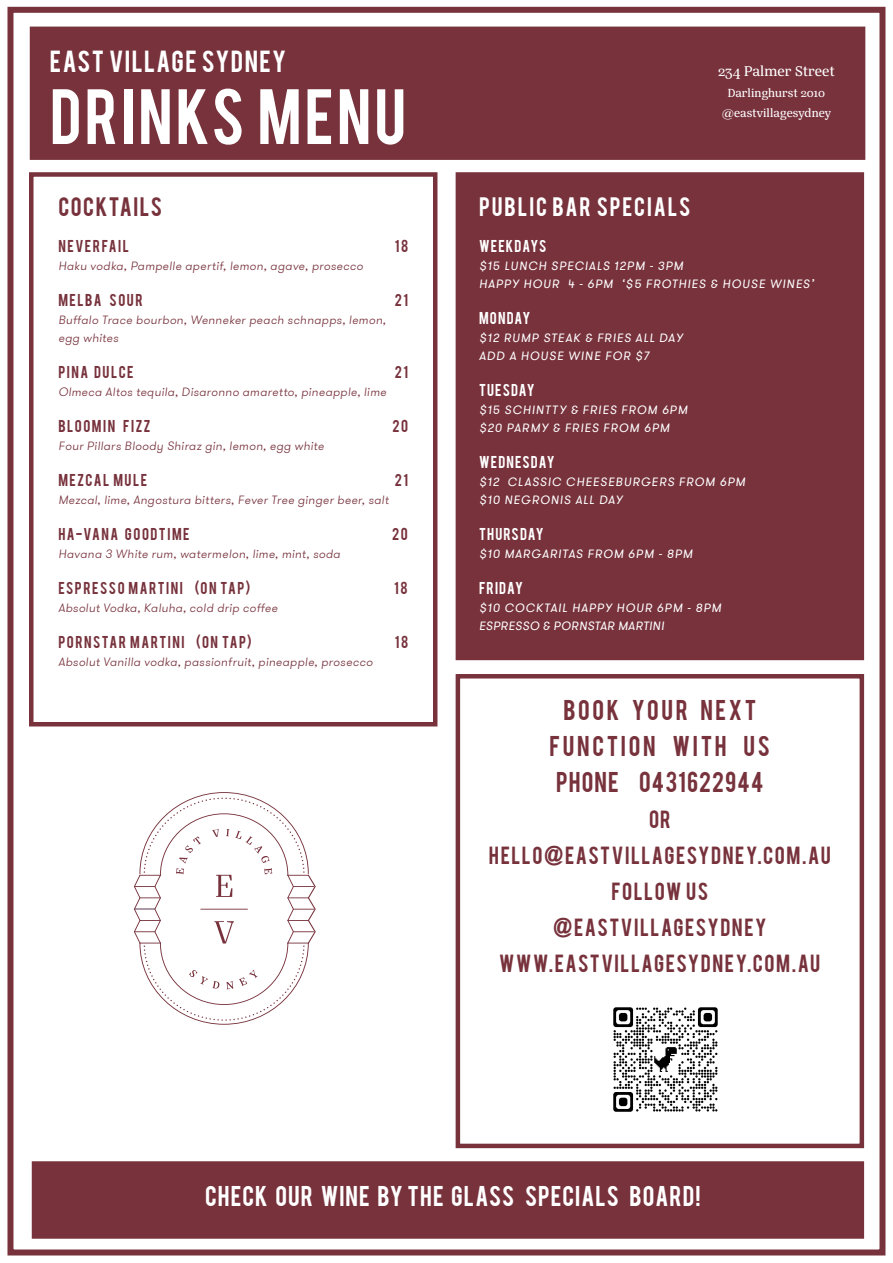
<style>
.page{position:relative;width:893px;height:1263px;background:#fff}
.page>*{position:absolute;margin:0;border:0;box-sizing:border-box;transform-origin:0 0}
.t1{font:61.5px "Bebas";letter-spacing:.05em;color:#fff}
.t2{font:24px "Bebas";letter-spacing:.06em;color:#fff}
.Item_description_2_c{font:22.5px "Bebas";letter-spacing:.05em;color:#fff}
.Item_description_2_c-2{font:22.5px "Bebas";letter-spacing:.12em;color:#77323c}
.Item_description_2_c-3{font:22.5px "Bebas";letter-spacing:.05em;color:#77323c}
.Item_description_2_c-4{font:21px "Bebas";letter-spacing:.09em;color:#fff}
.t3{font:21px "Bebas";letter-spacing:.075em;color:#77323c}
.Item_description_2_c-5{font:19.5px "Bebas";letter-spacing:.08em;color:#77323c}
.t4{font:15.45px "Silva Text";color:#fff}
.Item_description_2_c-6{font:13.5px "Bebas";letter-spacing:.115em;color:#77323c}
.Item_description_2_c-7{font:13.5px "Bebas";letter-spacing:.085em;color:#fff}
.t5{font:12.9px "Silva Text";color:#fff}
.Item_description_2_c-8{font:300 12px/18px "GT Walsheim";color:#77323c}
.Item_description_2_c-9{font:12px "GT Walsheim";color:#fff}
</style>
<div class="page">
<div style="left:7px;top:7px;width:878px;height:1248px;border:6px solid #77323c"></div>
<div style="left:33px;top:30px;width:829px;height:127px;background:#77323c"></div>
<div style="left:30px;top:27px;width:835px;height:133px;border:6px solid #77323c"></div>
<svg style="left:134px;top:792px;width:182px;height:233px"></svg>
<div style="left:32px;top:1161px;width:832px;height:78px;background:#77323c;border:4px solid #77323c"></div>
<div style="left:458px;top:174px;width:404px;height:484px;background:#77323c"></div>
<div style="left:456px;top:172px;width:408px;height:488px;border:4px solid #77323c"></div>
<div style="left:29px;top:172px;width:408px;height:554px;border:4px solid #77323c"></div>
<div style="left:456px;top:674px;width:408px;height:474px;border:4px solid #77323c"></div>
<img style="left:613px;top:1007px;width:105px;height:105px">
<p class="t2" style="left:50px;top:44px;width:238px">EAST VILLAGE SYDNEY</p>
<p class="t1" style="left:50px;top:72px;width:358px">DRINKS MENU</p>
<p class="t3" style="left:58px;top:191px;width:105px">COCKTAILS</p>
<p class="Item_description_2_c-6" style="left:58px;top:236px;width:72px">NEVERFAIL</p>
<p class="Item_description_2_c-6" style="left:395px;top:236px;width:15px">18</p>
<p class="Item_description_2_c-8" style="left:58px;top:257px;width:308px">Haku vodka, Pampelle apertif, lemon, agave, prosecco</p>
<p class="Item_description_2_c-6" style="left:58px;top:290px;width:86px">MELBA SOUR</p>
<p class="Item_description_2_c-6" style="left:395px;top:290px;width:15px">21</p>
<p class="Item_description_2_c-8" style="left:58px;top:311px;width:331px">Buffalo Trace bourbon, Wenneker peach schnapps, lemon, egg whites</p>
<p class="Item_description_2_c-6" style="left:58px;top:362px;width:77px">PINA DULCE</p>
<p class="Item_description_2_c-6" style="left:395px;top:362px;width:15px">21</p>
<p class="Item_description_2_c-8" style="left:58px;top:383px;width:331px">Olmeca Altos tequila, Disaronno amaretto, pineapple, lime</p>
<p class="Item_description_2_c-6" style="left:58px;top:416px;width:93px">BLOOMIN FIZZ</p>
<p class="Item_description_2_c-6" style="left:392px;top:416px;width:17px">20</p>
<p class="Item_description_2_c-8" style="left:58px;top:437px;width:269px">Four Pillars Bloody Shiraz gin, lemon, egg white</p>
<p class="Item_description_2_c-6" style="left:58px;top:470px;width:90px">MEZCAL MULE</p>
<p class="Item_description_2_c-6" style="left:395px;top:470px;width:15px">21</p>
<p class="Item_description_2_c-8" style="left:58px;top:491px;width:334px">Mezcal, lime, Angostura bitters, Fever Tree ginger beer, salt</p>
<p class="Item_description_2_c-6" style="left:58px;top:524px;width:133px">HA-VANA GOODTIME</p>
<p class="Item_description_2_c-6" style="left:392px;top:524px;width:17px">20</p>
<p class="Item_description_2_c-8" style="left:58px;top:545px;width:285px">Havana 3 White rum, watermelon, lime, mint, soda</p>
<p class="Item_description_2_c-6" style="left:58px;top:578px;width:193px">ESPRESSO MARTINI (ON TAP)</p>
<p class="Item_description_2_c-6" style="left:394px;top:578px;width:15px">18</p>
<p class="Item_description_2_c-8" style="left:58px;top:599px;width:223px">Absolut Vodka, Kaluha, cold drip coffee</p>
<p class="Item_description_2_c-6" style="left:58px;top:632px;width:195px">PORNSTAR MARTINI (ON TAP)</p>
<p class="Item_description_2_c-6" style="left:395px;top:632px;width:15px">18</p>
<p class="Item_description_2_c-8" style="left:58px;top:653px;width:318px">Absolut Vanilla vodka, passionfruit, pineapple, prosecco</p>
<p class="t4" style="left:718px;top:61px;width:118px">234 Palmer Street</p>
<p class="t5" style="left:728px;top:84px;width:99px">Darlinghurst 2010</p>
<p class="t5" style="left:722px;top:104px;width:111px">@eastvillagesydney</p>
<p class="Item_description_2_c-4" style="left:479px;top:191px;width:213px">PUBLIC BAR SPECIALS</p>
<p class="Item_description_2_c-7" style="left:479px;top:236px;width:69px">WEEKDAYS</p>
<p class="Item_description_2_c-9" style="left:479px;top:258px;width:208px">$15 LUNCH SPECIALS 12PM - 3PM</p>
<p class="Item_description_2_c-9" style="left:479px;top:276px;width:338px">HAPPY HOUR 4 - 6PM ‘$5 FROTHIES &amp; HOUSE WINES’</p>
<p class="Item_description_2_c-7" style="left:479px;top:308px;width:53px">MONDAY</p>
<p class="Item_description_2_c-9" style="left:479px;top:330px;width:207px">$12 RUMP STEAK &amp; FRIES ALL DAY</p>
<p class="Item_description_2_c-9" style="left:479px;top:348px;width:173px">ADD A HOUSE WINE FOR $7</p>
<p class="Item_description_2_c-7" style="left:479px;top:380px;width:57px">TUESDAY</p>
<p class="Item_description_2_c-9" style="left:479px;top:402px;width:212px">$15 SCHINTTY &amp; FRIES FROM 6PM</p>
<p class="Item_description_2_c-9" style="left:479px;top:420px;width:194px">$20 PARMY &amp; FRIES FROM 6PM</p>
<p class="Item_description_2_c-7" style="left:479px;top:452px;width:77px">WEDNESDAY</p>
<p class="Item_description_2_c-9" style="left:479px;top:474px;width:269px">$12 CLASSIC CHEESEBURGERS FROM 6PM</p>
<p class="Item_description_2_c-9" style="left:479px;top:492px;width:147px">$10 NEGRONIS ALL DAY</p>
<p class="Item_description_2_c-7" style="left:479px;top:524px;width:66px">THURSDAY</p>
<p class="Item_description_2_c-9" style="left:479px;top:546px;width:217px">$10 MARGARITAS FROM 6PM - 8PM</p>
<p class="Item_description_2_c-7" style="left:479px;top:578px;width:45px">FRIDAY</p>
<p class="Item_description_2_c-9" style="left:479px;top:600px;width:245px">$10 COCKTAIL HAPPY HOUR 6PM - 8PM</p>
<p class="Item_description_2_c-9" style="left:479px;top:618px;width:188px">ESPRESSO &amp; PORNSTAR MARTINI</p>
<p class="Item_description_2_c-2" style="left:563px;top:694px;width:194px">BOOK YOUR NEXT</p>
<p class="Item_description_2_c-2" style="left:550px;top:730px;width:222px">FUNCTION WITH US</p>
<p class="Item_description_2_c-3" style="left:556px;top:766px;width:209px">PHONE 0431622944</p>
<p class="Item_description_2_c-5" style="left:649px;top:805px;width:23px">0R</p>
<p class="Item_description_2_c-5" style="left:489px;top:841px;width:343px">HELLO@EASTVILLAGESYDNEY.COM.AU</p>
<p class="Item_description_2_c-5" style="left:611px;top:877px;width:99px">FOLLOW US</p>
<p class="Item_description_2_c-5" style="left:553px;top:913px;width:215px">@EASTVILLAGESYDNEY</p>
<p class="Item_description_2_c-5" style="left:499px;top:949px;width:323px">WWW.EASTVILLAGESYDNEY.COM.AU</p>
<p class="Item_description_2_c" style="left:205px;top:1180px;width:497px">CHECK OUR WINE BY THE GLASS SPECIALS BOARD!</p>
</div>
